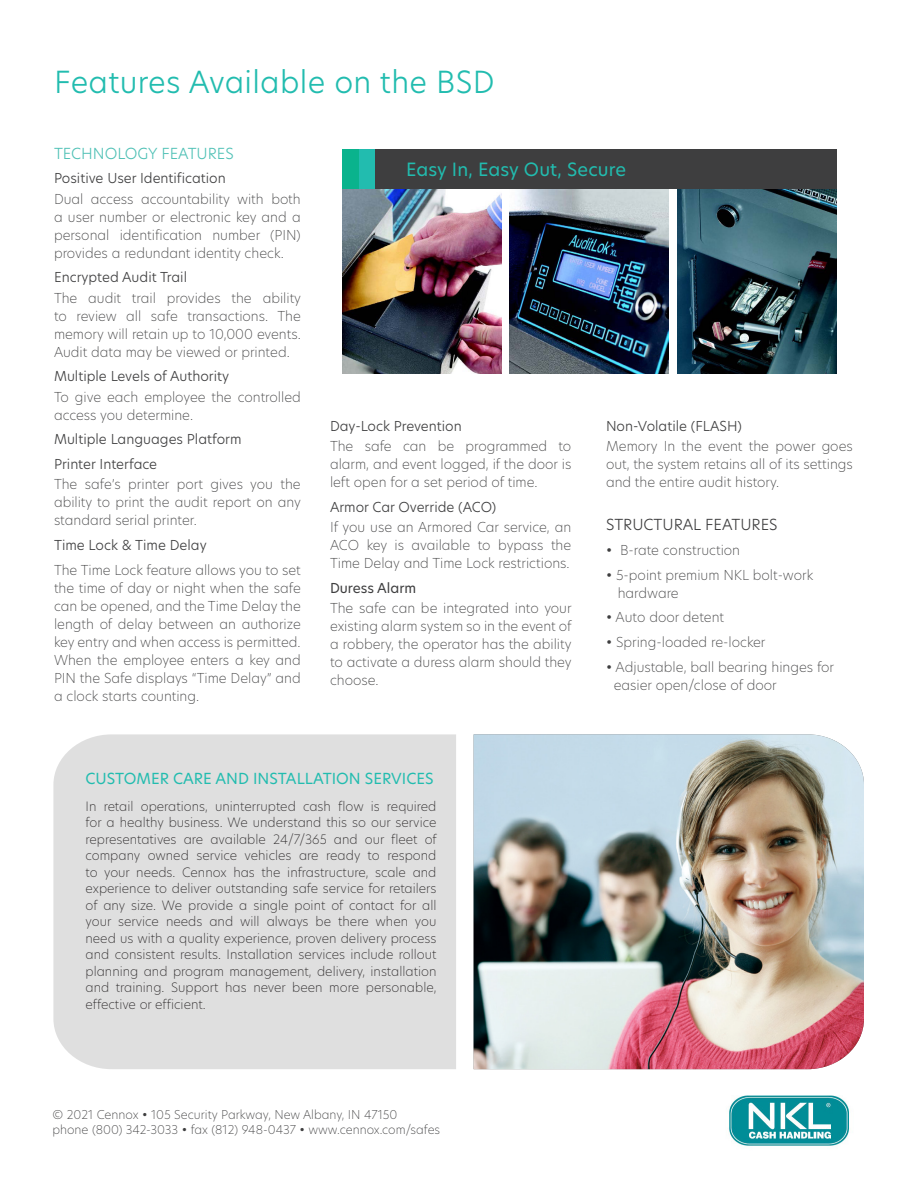
<style>
.page{position:relative;width:918px;height:1188px;background:#fff}
.page>*{position:absolute;margin:0;border:0;box-sizing:border-box;transform-origin:0 0}
.t1{font:300 30px "Hero New";letter-spacing:.01em;color:#22bcaf}
.t2{font:18px "Hero New";letter-spacing:.01em;color:#22bcaf}
.t3{font:15px "Hero New";color:#22bcaf}
.t4{font:300 15px "Hero New";color:#50c1b6}
.t5{font:300 15px "Hero New";color:#3e3e3f}
.t6{font:200 13.5px/18px "Hero New";color:#3e3e3f;text-align:justify}
.t7{font:300 13.5px "Hero New";color:#3e3e3f}
.t8{font:13.5px "Hero New";color:#3e3e3f}
.t9{font:200 12.75px/16.5px "Hero New";color:#282526;text-align:justify}
.t10{font:200 12px/14.4px "Hero New";color:#3e3e3f}
</style>
<div class="page">
<img style="left:729px;top:1095px;width:120px;height:51px">
<img style="left:342px;top:189px;width:159px;height:184px">
<img style="left:510px;top:189px;width:159px;height:184px">
<img style="left:677px;top:189px;width:159px;height:184px">
<div style="left:53px;top:734px;width:403px;height:335px;background:#dfdfdf"></div>
<img style="left:474px;top:734px;width:390px;height:335px">
<div style="left:344px;top:150px;width:31px;height:39px;background:#22bcaf"></div>
<div style="left:342px;top:150px;width:16px;height:39px;background:#0ab38d"></div>
<div style="left:375px;top:150px;width:461px;height:39px;background:#3e3e3f"></div>
<p class="t1" style="left:54px;top:61px;width:442px">Features Available on the BSD</p>
<p class="t4" style="left:54px;top:143px;width:181px">TECHNOLOGY FEATURES</p>
<p class="t7" style="left:54px;top:169px;width:173px">Positive User Identification</p>
<p class="t6" style="left:54px;top:189px;width:248px">Dual access accountability with both a user number or electronic key and a personal identification number (PIN) provides a redundant identity check.</p>
<p class="t7" style="left:54px;top:268px;width:135px">Encrypted Audit Trail</p>
<p class="t6" style="left:54px;top:288px;width:249px">The audit trail provides the ability to review all safe transactions. The memory will retain up to 10,000 events.<br>Audit data may be viewed or printed.</p>
<p class="t7" style="left:54px;top:367px;width:177px">Multiple Levels of Authority</p>
<p class="t6" style="left:54px;top:387px;width:248px">To give each employee the controlled access you determine.</p>
<p class="t7" style="left:54px;top:430px;width:189px">Multiple Languages Platform</p>
<p class="t7" style="left:54px;top:455px;width:105px">Printer Interface</p>
<p class="t6" style="left:54px;top:475px;width:249px">The safe’s printer port gives you the ability to print the audit report on any standard serial printer.</p>
<p class="t7" style="left:54px;top:536px;width:154px">Time Lock &amp; Time Delay</p>
<p class="t6" style="left:54px;top:560px;width:248px">The Time Lock feature allows you to set the time of day or night when the safe can be opened, and the Time Delay the length of delay between an authorize key entry and when access is permitted.<br>When the employee enters a key and PIN the Safe displays “Time Delay” and a clock starts counting.</p>
<p class="t2" style="left:406px;top:157px;width:222px">Easy In, Easy Out, Secure</p>
<p class="t7" style="left:330px;top:417px;width:133px">Day-Lock Prevention</p>
<p class="t6" style="left:330px;top:437px;width:243px">The safe can be programmed to alarm, and event logged, if the door is left open for a set period of time.</p>
<p class="t7" style="left:330px;top:498px;width:168px">Armor Car Override (ACO)</p>
<p class="t6" style="left:330px;top:518px;width:243px">If you use an Armored Car service, an ACO key is available to bypass the Time Delay and Time Lock restrictions.</p>
<p class="t8" style="left:330px;top:579px;width:88px">Duress Alarm</p>
<p class="t6" style="left:330px;top:599px;width:243px">The safe can be integrated into your existing alarm system so in the event of a robbery, the operator has the ability to activate a duress alarm should they choose.</p>
<p class="t7" style="left:606px;top:417px;width:138px">Non-Volatile (FLASH)</p>
<p class="t6" style="left:606px;top:437px;width:248px">Memory In the event the power goes out, the system retains all of its settings and the entire audit history.</p>
<p class="t5" style="left:606px;top:514px;width:173px">STRUCTURAL FEATURES</p>
<p class="t6" style="left:606px;top:541px;width:136px">• B-rate construction</p>
<p class="t6" style="left:618px;top:565px;width:197px;text-indent:-12px">• 5-point premium NKL bolt-work hardware</p>
<p class="t6" style="left:606px;top:608px;width:120px">• Auto door detent</p>
<p class="t6" style="left:606px;top:633px;width:161px">• Spring-loaded re-locker</p>
<p class="t6" style="left:614px;top:658px;width:222px;text-indent:-8px">• Adjustable, ball bearing hinges for easier open/close of door</p>
<p class="t3" style="left:86px;top:769px;width:350px">CUSTOMER CARE AND INSTALLATION SERVICES</p>
<p class="t9" style="left:86px;top:797px;width:353px">In retail operations, uninterrupted cash flow is required for a healthy business. We understand this so our service representatives are available 24/7/365 and our fleet of company owned service vehicles are ready to respond to your needs. Cennox has the infrastructure, scale and experience to deliver outstanding safe service for retailers of any size. We provide a single point of contact for all your service needs and will always be there when you need us with a quality experience, proven delivery process and consistent results. Installation services include rollout planning and program management, delivery, installation and training. Support has never been more personable, effective or efficient.</p>
<p class="t10" style="left:52px;top:1107px;width:389px">© 2021 Cennox • 105 Security Parkway, New Albany, IN 47150<br>phone (800) 342-3033 • fax (812) 948-0437 • www.cennox.com/safes</p>
</div>
